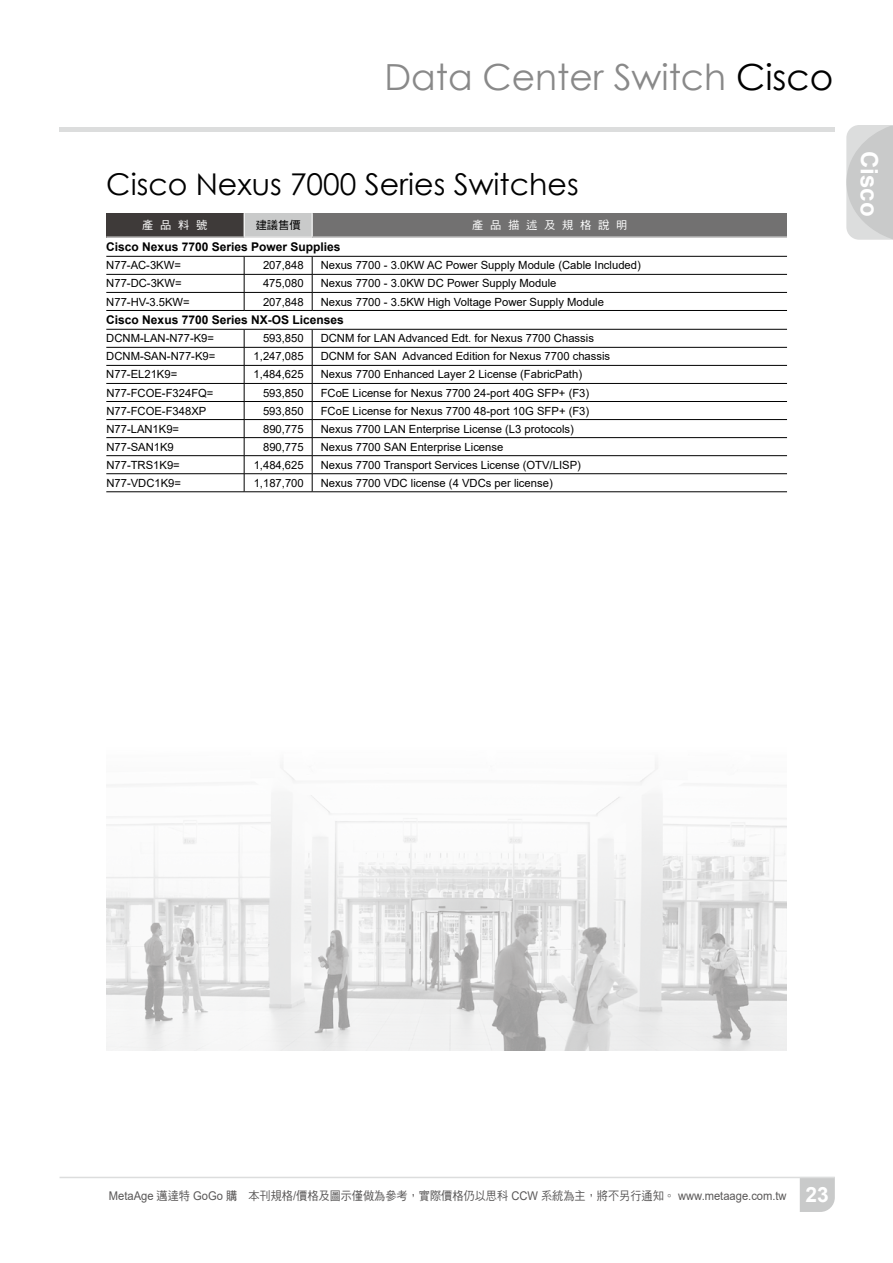
<style>
.page{position:relative;width:893px;height:1263px;background:#fff}
.page>*{position:absolute;margin:0;border:0;box-sizing:border-box;transform-origin:0 0}
.t1{font:36px "Century Gothic";color:#898989}
.t2{font:30px "Century Gothic";color:#000}
.t3{font:700 24px "Arial";color:#fff}
.t4{font:12px "DF Hei Std W5";color:#595757;scale:.93 1}
.t5{font:700 12px "Arial";color:#000}
.t6{font:11.25px "Arial";color:#000}
.t7{font:11.25px "DF Hei Std W5";letter-spacing:.6em;color:#fff}
.t8{font:11.25px "DF Hei Std W5";color:#000}
.s1{color:#000}
.s2{font-family:"Arial"}
.s3{font-family:"Arial";font-weight:700;font-size:21px;color:#fff}
</style>
<div class="page">
<svg style="left:846px;top:125px;width:47px;height:115px;background:#cfd0d0"></svg>
<div style="left:60px;top:127px;width:775px;height:5px;background:#dcdddd"></div>
<svg style="left:800px;top:1178px;width:35px;height:34px"></svg>
<hr style="left:60px;top:1177px;width:775px;height:1px;background:#dcdddd">
<div style="left:106px;top:213px;width:138px;height:24px;background:#3e3a39"></div>
<div style="left:244px;top:213px;width:68px;height:24px;background:#c9caca"></div>
<div style="left:312px;top:213px;width:475px;height:24px;background:#727171"></div>
<hr style="left:106px;top:274px;width:138px;height:1px;background:#000">
<hr style="left:244px;top:274px;width:68px;height:1px;background:#000">
<hr style="left:312px;top:274px;width:475px;height:1px;background:#000">
<hr style="left:106px;top:292px;width:138px;height:1px;background:#000">
<hr style="left:244px;top:292px;width:68px;height:1px;background:#000">
<hr style="left:312px;top:292px;width:475px;height:1px;background:#000">
<hr style="left:106px;top:347px;width:138px;height:1px;background:#000">
<hr style="left:244px;top:347px;width:68px;height:1px;background:#000">
<hr style="left:312px;top:347px;width:475px;height:1px;background:#000">
<hr style="left:106px;top:365px;width:138px;height:1px;background:#000">
<hr style="left:244px;top:365px;width:68px;height:1px;background:#000">
<hr style="left:312px;top:365px;width:475px;height:1px;background:#000">
<hr style="left:106px;top:383px;width:138px;height:1px;background:#000">
<hr style="left:244px;top:383px;width:68px;height:1px;background:#000">
<hr style="left:312px;top:383px;width:475px;height:1px;background:#000">
<hr style="left:106px;top:401px;width:138px;height:1px;background:#000">
<hr style="left:244px;top:401px;width:68px;height:1px;background:#000">
<hr style="left:312px;top:401px;width:475px;height:1px;background:#000">
<hr style="left:106px;top:419px;width:138px;height:1px;background:#000">
<hr style="left:244px;top:419px;width:68px;height:1px;background:#000">
<hr style="left:312px;top:419px;width:475px;height:1px;background:#000">
<hr style="left:106px;top:437px;width:138px;height:1px;background:#000">
<hr style="left:244px;top:437px;width:68px;height:1px;background:#000">
<hr style="left:312px;top:437px;width:475px;height:1px;background:#000">
<hr style="left:106px;top:455px;width:138px;height:1px;background:#000">
<hr style="left:244px;top:455px;width:68px;height:1px;background:#000">
<hr style="left:312px;top:455px;width:475px;height:1px;background:#000">
<hr style="left:106px;top:473px;width:138px;height:1px;background:#000">
<hr style="left:244px;top:473px;width:68px;height:1px;background:#000">
<hr style="left:312px;top:473px;width:475px;height:1px;background:#000">
<hr style="left:106px;top:237px;width:138px;height:1px;background:#efefef">
<hr style="left:244px;top:237px;width:68px;height:1px;background:#efefef">
<hr style="left:312px;top:237px;width:475px;height:1px;background:#efefef">
<hr style="left:106px;top:256px;width:138px;height:1px;background:#000">
<hr style="left:244px;top:256px;width:68px;height:1px;background:#000">
<hr style="left:312px;top:256px;width:475px;height:1px;background:#000">
<hr style="left:106px;top:310px;width:138px;height:1px;background:#000">
<hr style="left:244px;top:310px;width:68px;height:1px;background:#000">
<hr style="left:312px;top:310px;width:475px;height:1px;background:#000">
<hr style="left:106px;top:329px;width:138px;height:1px;background:#000">
<hr style="left:244px;top:329px;width:68px;height:1px;background:#000">
<hr style="left:312px;top:329px;width:475px;height:1px;background:#000">
<svg style="left:244px;top:256px;width:1px;height:54px"></svg>
<svg style="left:312px;top:256px;width:1px;height:54px"></svg>
<svg style="left:244px;top:329px;width:1px;height:162px"></svg>
<svg style="left:312px;top:329px;width:1px;height:162px"></svg>
<svg style="left:244px;top:213px;width:1px;height:24px"></svg>
<svg style="left:312px;top:213px;width:1px;height:24px"></svg>
<hr style="left:106px;top:491px;width:138px;height:1px;background:#000">
<hr style="left:244px;top:491px;width:68px;height:1px;background:#000">
<hr style="left:312px;top:491px;width:475px;height:1px;background:#000">
<img style="left:106px;top:762px;width:681px;height:288px">
<h1 class="t1" style="left:384px;top:52px;width:450px">Data Center Switch <span class="s1">Cisco</span></h1>
<h2 class="t2" style="left:106px;top:164px;width:474px">Cisco Nexus 7000 Series Switches</h2>
<p class="t7" style="left:142px;top:219px;width:67px">產品料號</p>
<p class="t8" style="left:256px;top:219px;width:46px">建議售價</p>
<p class="t7" style="left:472px;top:219px;width:157px">產品描述及規格說明</p>
<p class="t5" style="left:106px;top:239px;width:236px">Cisco Nexus 7700 Series Power Supplies</p>
<p class="t6" style="left:106px;top:258px;width:76px">N77-AC-3KW=</p>
<p class="t6" style="left:263px;top:258px;width:42px">207,848</p>
<p class="t6" style="left:321px;top:258px;width:322px">Nexus 7700 - 3.0KW AC Power Supply Module (Cable Included)</p>
<p class="t6" style="left:106px;top:276px;width:77px">N77-DC-3KW=</p>
<p class="t6" style="left:263px;top:276px;width:42px">475,080</p>
<p class="t6" style="left:321px;top:276px;width:237px">Nexus 7700 - 3.0KW DC Power Supply Module</p>
<p class="t6" style="left:106px;top:294px;width:85px">N77-HV-3.5KW=</p>
<p class="t6" style="left:263px;top:294px;width:42px">207,848</p>
<p class="t6" style="left:321px;top:294px;width:285px">Nexus 7700 - 3.5KW High Voltage Power Supply Module</p>
<p class="t5" style="left:106px;top:311px;width:239px">Cisco Nexus 7700 Series NX-OS Licenses</p>
<p class="t6" style="left:106px;top:331px;width:109px">DCNM-LAN-N77-K9=</p>
<p class="t6" style="left:263px;top:331px;width:42px">593,850</p>
<p class="t6" style="left:321px;top:331px;width:275px">DCNM for LAN Advanced Edt. for Nexus 7700 Chassis</p>
<p class="t6" style="left:106px;top:349px;width:111px">DCNM-SAN-N77-K9=</p>
<p class="t6" style="left:254px;top:349px;width:52px">1,247,085</p>
<p class="t6" style="left:321px;top:349px;width:291px">DCNM for SAN Advanced Edition for Nexus 7700 chassis</p>
<p class="t6" style="left:106px;top:367px;width:72px">N77-EL21K9=</p>
<p class="t6" style="left:254px;top:367px;width:52px">1,484,625</p>
<p class="t6" style="left:321px;top:367px;width:263px">Nexus 7700 Enhanced Layer 2 License (FabricPath)</p>
<p class="t6" style="left:106px;top:385px;width:109px">N77-FCOE-F324FQ=</p>
<p class="t6" style="left:263px;top:385px;width:42px">593,850</p>
<p class="t6" style="left:321px;top:385px;width:270px">FCoE License for Nexus 7700 24-port 40G SFP+ (F3)</p>
<p class="t6" style="left:106px;top:403px;width:102px">N77-FCOE-F348XP</p>
<p class="t6" style="left:263px;top:403px;width:42px">593,850</p>
<p class="t6" style="left:321px;top:403px;width:270px">FCoE License for Nexus 7700 48-port 10G SFP+ (F3)</p>
<p class="t6" style="left:106px;top:421px;width:74px">N77-LAN1K9=</p>
<p class="t6" style="left:263px;top:421px;width:42px">890,775</p>
<p class="t6" style="left:321px;top:421px;width:255px">Nexus 7700 LAN Enterprise License (L3 protocols)</p>
<p class="t6" style="left:106px;top:439px;width:69px">N77-SAN1K9</p>
<p class="t6" style="left:263px;top:439px;width:42px">890,775</p>
<p class="t6" style="left:321px;top:439px;width:184px">Nexus 7700 SAN Enterprise License</p>
<p class="t6" style="left:106px;top:457px;width:75px">N77-TRS1K9=</p>
<p class="t6" style="left:254px;top:457px;width:52px">1,484,625</p>
<p class="t6" style="left:321px;top:457px;width:262px">Nexus 7700 Transport Services License (OTV/LISP)</p>
<p class="t6" style="left:106px;top:475px;width:76px">N77-VDC1K9=</p>
<p class="t6" style="left:254px;top:475px;width:52px">1,187,700</p>
<p class="t6" style="left:321px;top:475px;width:233px">Nexus 7700 VDC license (4 VDCs per license)</p>
<h3 class="t3" style="left:886px;top:151px;width:67px;rotate:90deg">Cisco</h3>
<p class="t4" style="left:109px;top:1189px;width:776px"><span class="s2">MetaAge</span> 邁達特 <span class="s2">GoGo</span> 購 本刊規格<span class="s2">/</span>價格及圖示僅做為參考，實際價格仍以思科 <span class="s2">CCW</span> 系統為主，將不另行通知。 <span class="s2">www.metaage.com.tw</span> <span class="s3">23</span></p>
</div>
